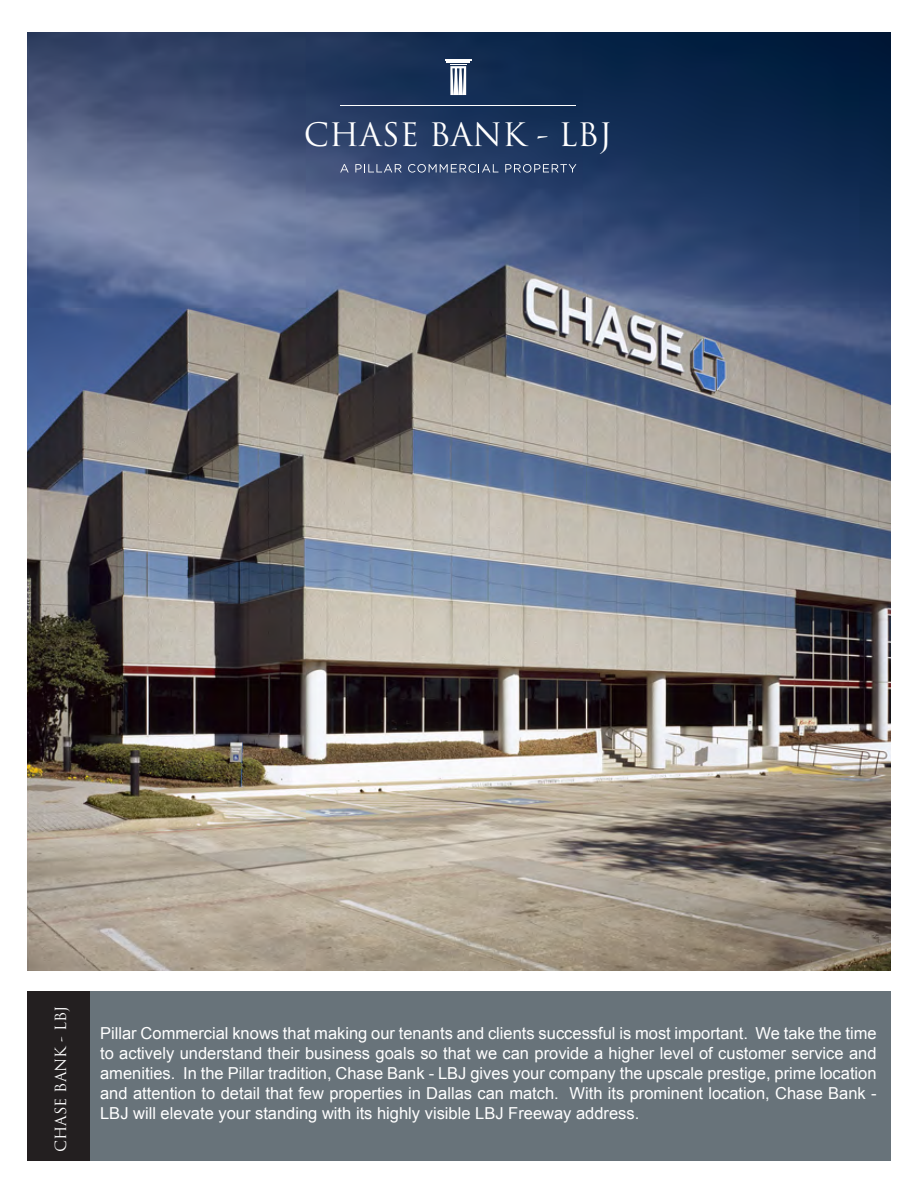
<style>
.page{position:relative;width:918px;height:1188px;background:#fff}
.page>*{position:absolute;margin:0;border:0;box-sizing:border-box;transform-origin:0 0}
.t1{font:31.5px "Trajan Pro";color:#fff}
.t2{font:16.5px/19.8px "Arial";color:#fff;text-align:justify}
.t3{font:15px "Trajan Pro";color:#fff}
</style>
<div class="page">
<img style="left:27px;top:33px;width:864px;height:937px">
<hr style="left:445px;top:59px;width:26px;height:2px;background:#fff">
<svg style="left:447px;top:62px;width:23px;height:33px"></svg>
<svg style="left:340px;top:164px;width:9px;height:8px"></svg>
<svg style="left:355px;top:164px;width:47px;height:8px"></svg>
<svg style="left:408px;top:164px;width:90px;height:9px"></svg>
<svg style="left:505px;top:164px;width:71px;height:9px"></svg>
<hr style="left:341px;top:106px;width:235px;height:1px;background:#fff">
<div style="left:27px;top:991px;width:864px;height:170px;background:#68737a"></div>
<div style="left:27px;top:991px;width:63px;height:170px;background:#231f20"></div>
<p class="t1" style="left:304px;top:114px;width:310px">CHASE BANK - LBJ</p>
<p class="t3" style="left:51px;top:1152px;width:148px;rotate:-90deg">CHASE BANK - LBJ</p>
<p class="t2" style="left:100px;top:1024px;width:778px">Pillar Commercial knows that making our tenants and clients successful is most important. We take the time to actively understand their business goals so that we can provide a higher level of customer service and amenities. In the Pillar tradition, Chase Bank - LBJ gives your company the upscale prestige, prime location and attention to detail that few properties in Dallas can match. With its prominent location, Chase Bank - LBJ will elevate your standing with its highly visible LBJ Freeway address.</p>
</div>
